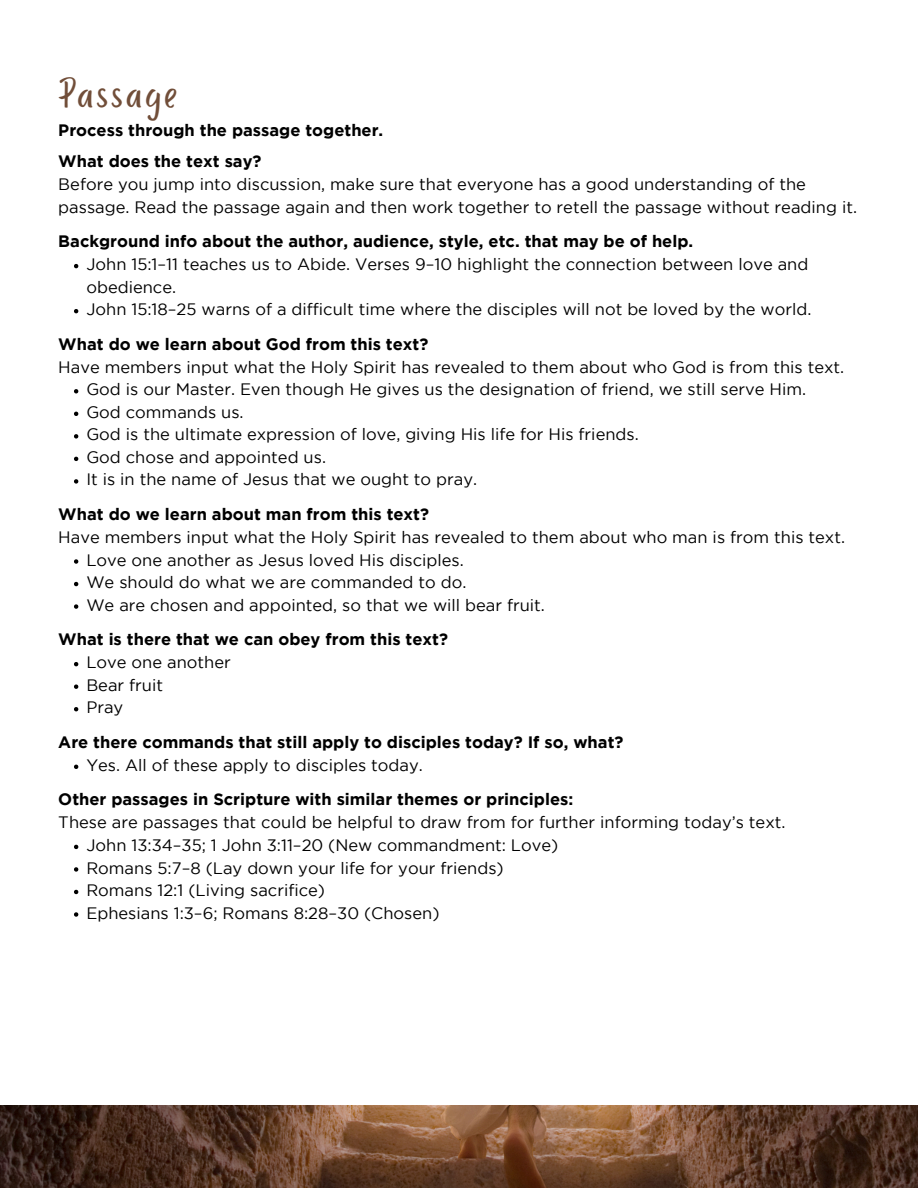
<style>
.page{position:relative;width:918px;height:1188px;background:#fff}
.page>*{position:absolute;margin:0;border:0;box-sizing:border-box;transform-origin:0 0}
.t1{font:42px "Porcelain";letter-spacing:.085em;color:#714e39}
.t2{font:16.5px/22.5px "Gotham";color:#000}
.t3{font:700 16.5px "Gotham";color:#000}
</style>
<div class="page">
<svg style="left:74px;top:264px;width:4px;height:4px"></svg>
<svg style="left:74px;top:309px;width:4px;height:4px"></svg>
<svg style="left:74px;top:389px;width:4px;height:4px"></svg>
<svg style="left:74px;top:412px;width:4px;height:4px"></svg>
<svg style="left:74px;top:434px;width:4px;height:5px"></svg>
<svg style="left:74px;top:457px;width:4px;height:4px"></svg>
<svg style="left:74px;top:479px;width:4px;height:5px"></svg>
<svg style="left:74px;top:559px;width:4px;height:5px"></svg>
<svg style="left:74px;top:582px;width:4px;height:4px"></svg>
<svg style="left:74px;top:604px;width:4px;height:5px"></svg>
<svg style="left:74px;top:662px;width:4px;height:4px"></svg>
<svg style="left:74px;top:685px;width:4px;height:4px"></svg>
<svg style="left:74px;top:707px;width:4px;height:4px"></svg>
<svg style="left:74px;top:765px;width:4px;height:4px"></svg>
<svg style="left:74px;top:845px;width:4px;height:4px"></svg>
<svg style="left:74px;top:867px;width:4px;height:5px"></svg>
<svg style="left:74px;top:890px;width:4px;height:4px"></svg>
<svg style="left:74px;top:912px;width:4px;height:5px"></svg>
<img style="left:0;top:1106px;width:918px;height:82px">
<p class="t1" style="left:58px;top:72px;width:120px">Passage</p>
<p class="t3" style="left:58px;top:124px;width:327px">Process through the passage together.</p>
<p class="t3" style="left:58px;top:155px;width:205px">What does the text say?</p>
<p class="t2" style="left:58px;top:174px;width:800px">Before you jump into discussion, make sure that everyone has a good understanding of the passage. Read the passage again and then work together to retell the passage without reading it.</p>
<h1 class="t3" style="left:58px;top:235px;width:636px">Background info about the author, audience, style, etc. that may be of help.</h1>
<p class="t2" style="left:86px;top:254px;width:724px">John 15:1–11 teaches us to Abide. Verses 9–10 highlight the connection between love and obedience.</p>
<p class="t2" style="left:86px;top:299px;width:727px">John 15:18–25 warns of a difficult time where the disciples will not be loved by the world.</p>
<p class="t3" style="left:58px;top:338px;width:372px">What do we learn about God from this text?</p>
<p class="t2" style="left:58px;top:357px;width:787px">Have members input what the Holy Spirit has revealed to them about who God is from this text.</p>
<p class="t2" style="left:86px;top:379px;width:721px">God is our Master. Even though He gives us the designation of friend, we still serve Him.</p>
<p class="t2" style="left:86px;top:402px;width:159px">God commands us.</p>
<p class="t2" style="left:86px;top:424px;width:554px">God is the ultimate expression of love, giving His life for His friends.</p>
<p class="t2" style="left:86px;top:447px;width:241px">God chose and appointed us.</p>
<p class="t2" style="left:86px;top:469px;width:392px">It is in the name of Jesus that we ought to pray.</p>
<p class="t3" style="left:58px;top:508px;width:372px">What do we learn about man from this text?</p>
<p class="t2" style="left:58px;top:527px;width:788px">Have members input what the Holy Spirit has revealed to them about who man is from this text.</p>
<p class="t2" style="left:86px;top:549px;width:379px">Love one another as Jesus loved His disciples.</p>
<p class="t2" style="left:86px;top:572px;width:382px">We should do what we are commanded to do.</p>
<p class="t2" style="left:86px;top:594px;width:460px">We are chosen and appointed, so that we will bear fruit.</p>
<h1 class="t3" style="left:58px;top:633px;width:391px">What is there that we can obey from this text?</h1>
<p class="t2" style="left:86px;top:652px;width:146px">Love one another</p>
<p class="t2" style="left:86px;top:675px;width:78px">Bear fruit</p>
<p class="t2" style="left:86px;top:697px;width:39px">Pray</p>
<h1 class="t3" style="left:58px;top:736px;width:567px">Are there commands that still apply to disciples today? If so, what?</h1>
<p class="t2" style="left:86px;top:755px;width:338px">Yes. All of these apply to disciples today.</p>
<p class="t3" style="left:58px;top:793px;width:517px">Other passages in Scripture with similar themes or principles:</p>
<p class="t2" style="left:58px;top:812px;width:729px">These are passages that could be helpful to draw from for further informing today’s text.</p>
<p class="t2" style="left:86px;top:835px;width:474px">John 13:34–35; 1 John 3:11–20 (New commandment: Love)</p>
<p class="t2" style="left:86px;top:857px;width:419px">Romans 5:7–8 (Lay down your life for your friends)</p>
<p class="t2" style="left:86px;top:880px;width:240px">Romans 12:1 (Living sacrifice)</p>
<p class="t2" style="left:86px;top:902px;width:355px">Ephesians 1:3–6; Romans 8:28–30 (Chosen)</p>
</div>
